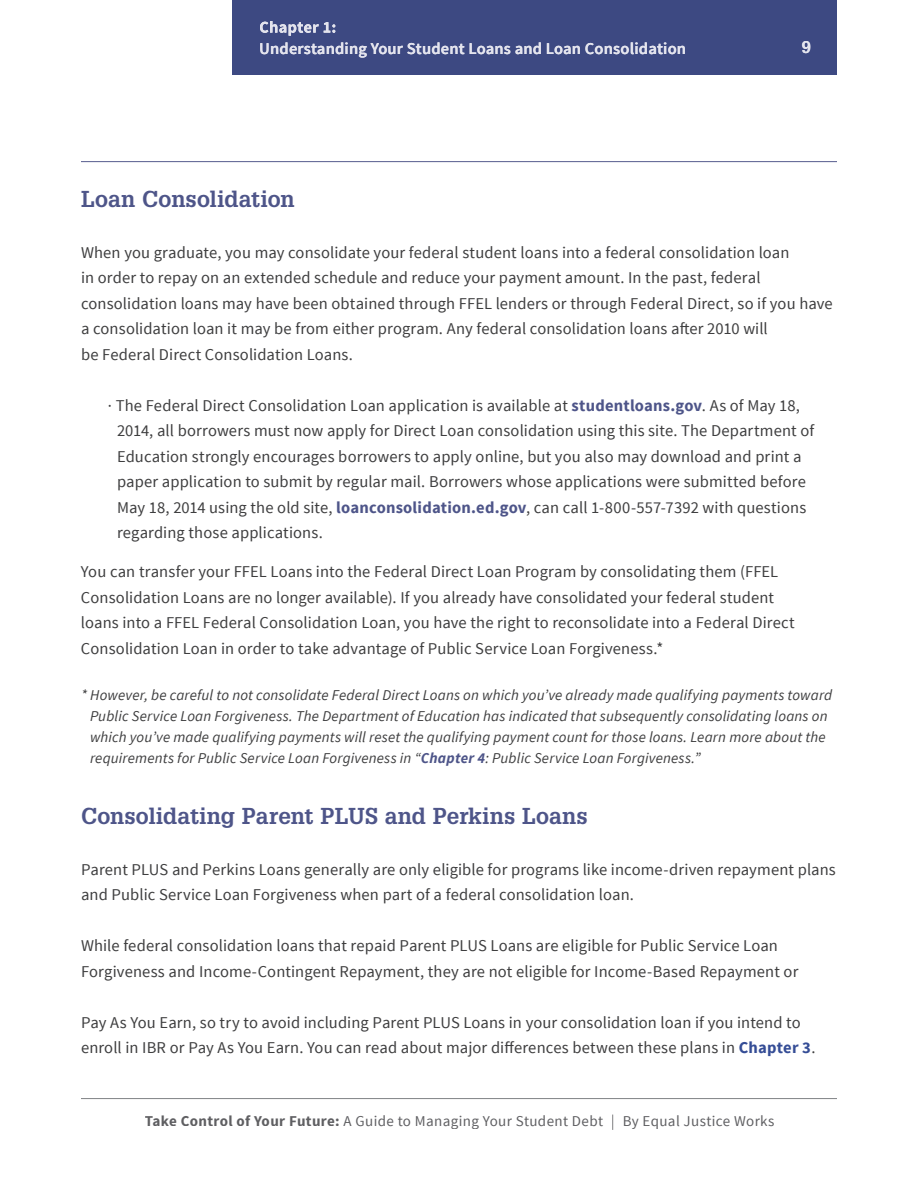
<style>
.page{position:relative;width:918px;height:1188px;background:#fff}
.page>*{position:absolute;margin:0;border:0;box-sizing:border-box;transform-origin:0 0}
.t1{font:700 22.5px "Glypha";letter-spacing:.005em;color:#4e5589}
.t2{font:16.5px/25.5px "Source Sans Pro";letter-spacing:.005em;color:#3e3e3f}
.t3{font:600 16.5px "Source Sans Pro";letter-spacing:.01em;color:#fff}
.t4{font:700 16.5px "Glypha";color:#fff}
.t5{font:italic 15px/21px "Source Sans Pro";letter-spacing:.01em;color:#3e3e3f}
.t6{font:15px "Source Sans Pro";letter-spacing:.025em;color:#5f5f62}
.s1{font-weight:700;color:#4e5589}
.s2{font-weight:700;color:#354d96}
.s3{font-weight:700}
.s4{font-family:"Adobe Caslon Pro"}
</style>
<div class="page">
<hr style="left:81px;top:161px;width:756px;height:1px;background:#565c8e">
<div style="left:232px;top:0;width:605px;height:75px;background:#3d4982"></div>
<svg style="left:260px;top:21px;width:76px;height:15px"></svg>
<hr style="left:81px;top:1098px;width:756px;height:1px;background:#808285">
<p class="t3" style="left:259px;top:38px;width:429px">Understanding Your Student Loans and Loan Consolidation</p>
<p class="t4" style="left:802px;top:37px;width:11px">9</p>
<h1 class="t1" style="left:81px;top:185px;width:215px">Loan Consolidation</h1>
<p class="t2" style="left:81px;top:240px;width:753px">When you graduate, you may consolidate your federal student loans into a federal consolidation loan<br>in order to repay on an extended schedule and reduce your payment amount. In the past, federal consolidation loans may have been obtained through FFEL lenders or through Federal Direct, so if you have a consolidation loan it may be from either program. Any federal consolidation loans after 2010 will<br>be Federal Direct Consolidation Loans.</p>
<p class="t2" style="left:117px;top:393px;width:699px;text-indent:-9px">· The Federal Direct Consolidation Loan application is available at <span class="s1">studentloans.gov</span>. As of May 18, 2014, all borrowers must now apply for Direct Loan consolidation using this site. The Department of Education strongly encourages borrowers to apply online, but you also may download and print a paper application to submit by regular mail. Borrowers whose applications were submitted before May 18, 2014 using the old site, <span class="s1">loanconsolidation.ed.gov</span>, can call 1-800-557-7392 with questions regarding those applications.</p>
<p class="t2" style="left:81px;top:559px;width:715px">You can transfer your FFEL Loans into the Federal Direct Loan Program by consolidating them (FFEL Consolidation Loans are no longer available). If you already have consolidated your federal student loans into a FFEL Federal Consolidation Loan, you have the right to reconsolidate into a Federal Direct Consolidation Loan in order to take advantage of Public Service Loan Forgiveness.*</p>
<p class="t5" style="left:90px;top:685px;width:744px;text-indent:-9px">* However, be careful to not consolidate Federal Direct Loans on which you’ve already made qualifying payments toward Public Service Loan Forgiveness. The Department of Education has indicated that subsequently consolidating loans on which you’ve made qualifying payments will reset the qualifying payment count for those loans. Learn more about the requirements for Public Service Loan Forgiveness in “<span class="s1">Chapter 4</span>: Public Service Loan Forgiveness.”</p>
<h1 class="t1" style="left:81px;top:802px;width:508px">Consolidating Parent PLUS and Perkins Loans</h1>
<p class="t2" style="left:81px;top:857px;width:756px">Parent PLUS and Perkins Loans generally are only eligible for programs like income-driven repayment plans and Public Service Loan Forgiveness when part of a federal consolidation loan.</p>
<p class="t2" style="left:81px;top:934px;width:719px">While federal consolidation loans that repaid Parent PLUS Loans are eligible for Public Service Loan<br>Forgiveness and Income-Contingent Repayment, they are not eligible for Income-Based Repayment or</p>
<p class="t2" style="left:81px;top:1010px;width:736px">Pay As You Earn, so try to avoid including Parent PLUS Loans in your consolidation loan if you intend to enroll in IBR or Pay As You Earn. You can read about major differences between these plans in <span class="s2">Chapter 3</span>.</p>
<p class="t6" style="left:145px;top:1111px;width:631px"><span class="s3">Take Control of Your Future:</span> A Guide to Managing Your Student Debt <span class="s4">|</span> By Equal Justice Works</p>
</div>
